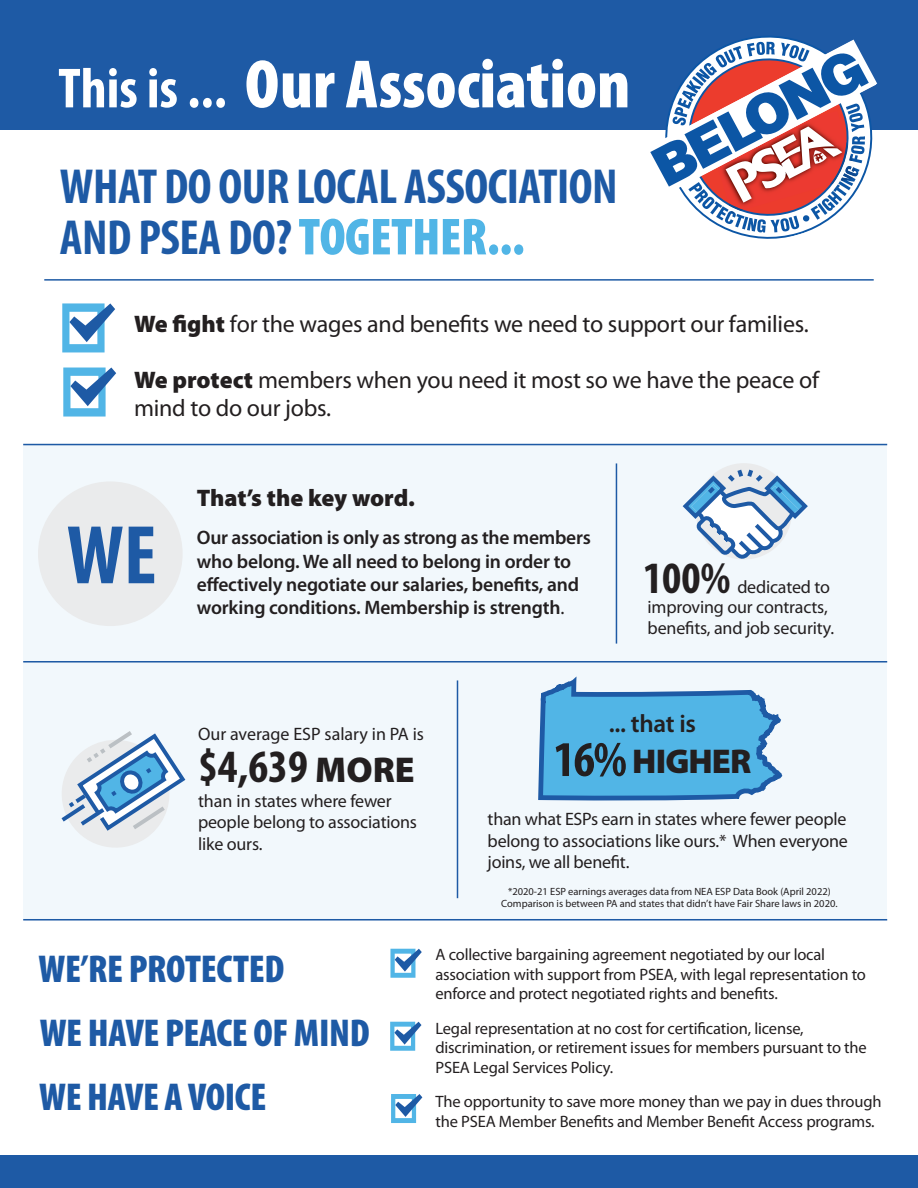
<style>
.page{position:relative;width:918px;height:1188px;background:#fff}
.page>*{position:absolute;margin:0;border:0;box-sizing:border-box;transform-origin:0 0}
.t1{font:700 condensed 84px "Myriad Pro";color:#1e5aa5}
.t2{font:900 condensed 69px "Myriad Pro";color:#fff}
.t3{font:900 condensed 52.5px "Myriad Pro";letter-spacing:-.01em;color:#51b5e6}
.t4{font:700 condensed 49.5px "Myriad Pro";letter-spacing:-.01em;color:#1e5aa5}
.t5{font:700 condensed 46.5px "Myriad Pro";color:#231f20}
.t6{font:700 condensed 45px "Myriad Pro";color:#231f20}
.t7{font:900 condensed 39px "Myriad Pro";letter-spacing:-.01em;color:#1e5aa5}
.t8{font:900 34.5px "Myriad Pro";letter-spacing:-.025em;color:#231f20}
.t9{font:600 25.2px "Myriad Pro";letter-spacing:-.01em;color:#231f20}
.t10{font:24px/28.8px "Myriad Pro";letter-spacing:-.01em;color:#231f20}
.t11{font:900 24px "Myriad Pro";letter-spacing:-.01em;color:#231f20}
.t12{font:600 19.5px/23.4px "Myriad Pro";letter-spacing:-.01em;color:#231f20}
.t13{font:18px/21.6px "Myriad Pro";letter-spacing:-.01em;color:#231f20;text-align:justify}
.t14{font:16.5px/19.5px "Myriad Pro";letter-spacing:-.01em;color:#231f20}
.t15{font:10.5px/12.6px "Myriad Pro";color:#231f20;text-align:center}
.s1{font-weight:700;font-size:57px}
.s2{font-weight:700;font-size:49.5px;color:#1e5aa5}
.s3{font-weight:900}
.s4{font-weight:400}
.s5{font-weight:900;font-stretch:normal;font-size:36px}
.s6{font-weight:700;font-stretch:condensed;font-size:50.25px}
</style>
<div class="page">
<div style="left:23px;top:445px;width:864px;height:475px;background:#f2f8fc"></div>
<div style="left:0;top:0;width:918px;height:130px;background:#1e5aa5"></div>
<svg style="left:536px;top:443px;width:250px;height:358px"></svg>
<svg style="left:62px;top:303px;width:53px;height:49px"></svg>
<svg style="left:63px;top:368px;width:53px;height:49px"></svg>
<svg style="left:390px;top:949px;width:32px;height:29px"></svg>
<svg style="left:390px;top:1022px;width:32px;height:29px"></svg>
<svg style="left:391px;top:1094px;width:31px;height:29px"></svg>
<div style="left:0;top:1155px;width:918px;height:33px;background:#1e5aa5"></div>
<hr style="left:23px;top:919px;width:864px;height:2px;background:#1e5aa5">
<hr style="left:44px;top:279px;width:830px;height:2px;background:#1e5aa5">
<svg style="left:734px;top:36px;width:144px;height:203px"></svg>
<svg style="left:650px;top:40px;width:227px;height:193px"></svg>
<svg style="left:61px;top:731px;width:125px;height:117px"></svg>
<hr style="left:457px;top:680px;width:1px;height:218px;background:#1e5aa5">
<svg style="left:680px;top:465px;width:128px;height:100px"></svg>
<div style="left:38px;top:481px;width:145px;height:145px;background:#eaebec;border-radius:50%"></div>
<hr style="left:23px;top:661px;width:864px;height:2px;background:#1e5aa5">
<hr style="left:23px;top:444px;width:864px;height:1px;background:#1e5aa5">
<hr style="left:616px;top:463px;width:1px;height:181px;background:#1e5aa5">
<p class="t2" style="left:58px;top:43px;width:574px"><span class="s1">This is ...</span> Our Association</p>
<p class="t4" style="left:60px;top:157px;width:559px">WHAT DO OUR LOCAL ASSOCIATION</p>
<p class="t3" style="left:60px;top:206px;width:466px"><span class="s2">AND PSEA DO?</span> TOGETHER...</p>
<p class="t10" style="left:134px;top:311px;width:676px"><span class="s3">We fight</span> for the wages and benefits we need to support our families.</p>
<p class="t10" style="left:134px;top:367px;width:687px"><span class="s3">We protect</span> members when you need it most so we have the peace of mind to do our jobs.</p>
<p class="t1" style="left:67px;top:505px;width:92px">WE</p>
<p class="t11" style="left:197px;top:489px;width:220px">That’s the key word.</p>
<p class="t12" style="left:197px;top:528px;width:395px">Our association is only as strong as the members who belong. We all need to belong in order to effectively negotiate our salaries, benefits, and working conditions. Membership is strength<span class="s4">.</span></p>
<p class="t6" style="left:643px;top:551px;width:89px">100%</p>
<p class="t13" style="left:648px;top:579px;width:184px;line-height:19.5px;text-align:right">dedicated to<br>improving our contracts,</p>
<p class="t13" style="left:648px;top:619px;width:188px">benefits, and job security.</p>
<p class="t13" style="left:198px;top:725px;width:228px">Our average ESP salary in PA is</p>
<p class="t5" style="left:198px;top:739px;width:218px">$4,639 <span class="s5">MORE</span></p>
<p class="t13" style="left:198px;top:791px;width:221px;text-align:left">than in states where fewer people belong to associations like ours.</p>
<p class="t9" style="left:609px;top:714px;width:89px">... that is</p>
<p class="t8" style="left:553px;top:748px;width:199px"><span class="s6">16%</span> HIGHER</p>
<p class="t13" style="left:488px;top:810px;width:362px">than what ESPs earn in states where fewer people belong to associations like ours.* When everyone joins, we all benefit.</p>
<p class="t15" style="left:501px;top:886px;width:338px">*2020-21 ESP earnings averages data from NEA ESP Data Book (April 2022)<br>Comparison is between PA and states that didn’t have Fair Share laws in 2020.</p>
<p class="t7" style="left:39px;top:945px;width:247px">WE’RE PROTECTED</p>
<p class="t7" style="left:40px;top:1010px;width:331px">WE HAVE PEACE OF MIND</p>
<p class="t7" style="left:39px;top:1073px;width:229px">WE HAVE A VOICE</p>
<p class="t14" style="left:435px;top:946px;width:432px">A collective bargaining agreement negotiated by our local association with support from PSEA, with legal representation to enforce and protect negotiated rights and benefits.</p>
<p class="t14" style="left:435px;top:1020px;width:433px">Legal representation at no cost for certification, license, discrimination, or retirement issues for members pursuant to the<br>PSEA Legal Services Policy.</p>
<p class="t14" style="left:435px;top:1093px;width:448px">The opportunity to save more money than we pay in dues through the PSEA Member Benefits and Member Benefit Access programs.</p>
</div>
